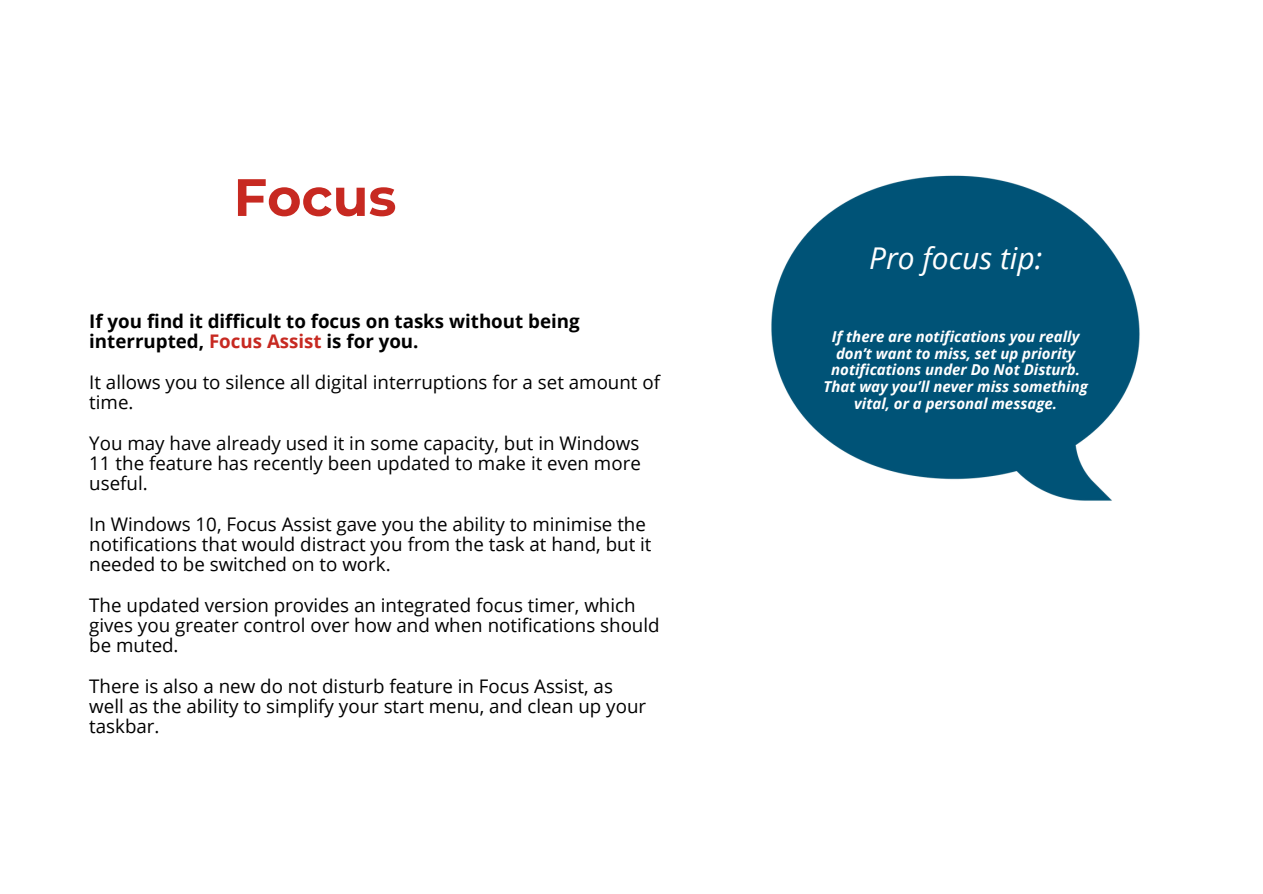
<style>
.page{position:relative;width:1263px;height:894px;background:#fff}
.page>*{position:absolute;margin:0;border:0;box-sizing:border-box;transform-origin:0 0}
.t1{font:700 52.5px "Montserrat";color:#c72921}
.t2{font:italic 30px "Open Sans";color:#fff}
.t3{font:18.75px/20.2px "Open Sans";color:#000}
.t4{font:700 18.75px/20.2px "Open Sans";color:#000}
.t5{font:italic 700 15px/16.8px "Open Sans";color:#fff;text-align:center}
.s1{color:#c72921}
</style>
<div class="page">
<img style="left:771px;top:175px;width:369px;height:326px">
<h1 class="t1" style="left:234px;top:165px;width:164px">Focus</h1>
<p class="t4" style="left:89px;top:310px;width:492px">If you find it difficult to focus on tasks without being interrupted, <span class="s1">Focus Assist</span> is for you.</p>
<p class="t3" style="left:89px;top:371px;width:572px">It allows you to silence all digital interruptions for a set amount of time.</p>
<p class="t3" style="left:89px;top:432px;width:553px;text-align:justify">You may have already used it in some capacity, but in Windows 11 the feature has recently been updated to make it even more useful.</p>
<p class="t3" style="left:89px;top:513px;width:564px">In Windows 10, Focus Assist gave you the ability to minimise the notifications that would distract you from the task at hand, but it needed to be switched on to work.</p>
<p class="t3" style="left:89px;top:594px;width:572px">The updated version provides an integrated focus timer, which gives you greater control over how and when notifications should be muted.</p>
<p class="t3" style="left:89px;top:675px;width:558px">There is also a new do not disturb feature in Focus Assist, as well as the ability to simplify your start menu, and clean up your taskbar.</p>
<h2 class="t2" style="left:869px;top:237px;width:175px">Pro focus tip:</h2>
<p class="t5" style="left:823px;top:327px;width:266px">If there are notifications you really don’t want to miss, set up priority notifications under Do Not Disturb.<br>That way you’ll never miss something vital, or a personal message.</p>
</div>
